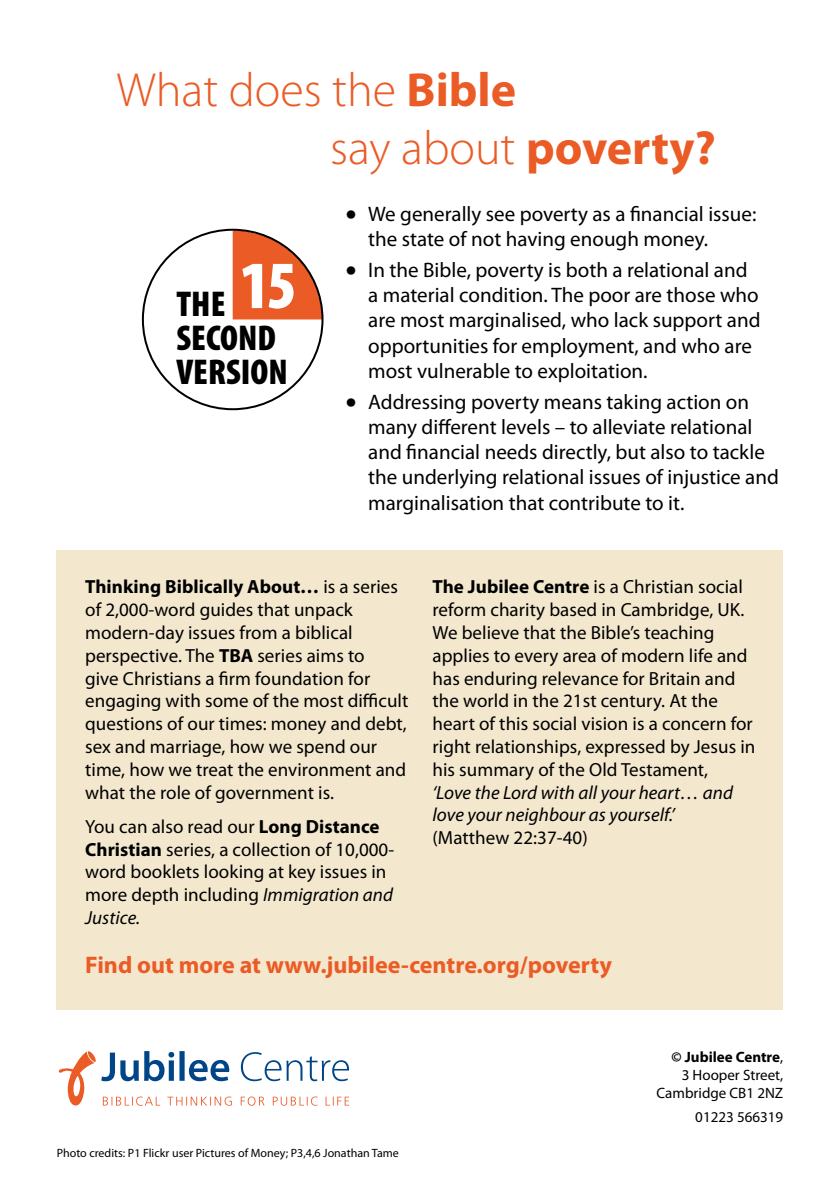
<style>
.page{position:relative;width:840px;height:1191px;background:#fff}
.page>*{position:absolute;margin:0;border:0;box-sizing:border-box;transform-origin:0 0}
.t1{font:300 48px/57.6px "Myriad Pro";color:#eb5b25}
.t2{font:900 condensed 36px/34px "Myriad Pro";color:#000}
.t3{font:700 24px "Myriad Pro";color:#eb5b25}
.t4{font:21px/25.2px "Myriad Pro";color:#000}
.t5{font:19px/22.8px "Myriad Pro";letter-spacing:.005em;color:#000}
.t6{font:italic 19px/22.8px "Myriad Pro";letter-spacing:.005em;color:#000}
.t7{font:15px/18px "Myriad Pro";color:#000;text-align:right}
.t8{font:12px "Myriad Pro";color:#000}
.s1{font-weight:700}
.s2{font-size:40px}
.s3{font-style:italic}
</style>
<div class="page">
<svg style="left:241px;top:1052px;width:108px;height:29px"></svg>
<svg style="left:59px;top:1051px;width:173px;height:54px"></svg>
<svg style="left:240px;top:1096px;width:24px;height:9px"></svg>
<svg style="left:273px;top:1096px;width:44px;height:9px"></svg>
<svg style="left:325px;top:1096px;width:24px;height:9px"></svg>
<div style="left:57px;top:550px;width:725px;height:459px;background:#f3e7ce"></div>
<svg style="left:232px;top:230px;width:90px;height:89px"></svg>
<h1 class="t1" style="left:330px;top:61px;width:387px;text-indent:-213px">What does the <span class="s1">Bible<br></span>say about <span class="s1">poverty?</span></h1>
<h2 class="t2" style="left:176px;top:286px;width:122px">THE <sup>15<br></sup>SECOND<br>VERSION</h2>
<p class="t4" style="left:368px;top:201px;width:389px;text-indent:-23px"><span class="s2">•</span> We generally see poverty as a financial issue: the state of not having enough money.</p>
<p class="t4" style="left:368px;top:257px;width:393px;text-indent:-23px"><span class="s2">•</span> In the Bible, poverty is both a relational and a material condition. The poor are those who are most marginalised, who lack support and opportunities for employment, and who are most vulnerable to exploitation.</p>
<p class="t4" style="left:368px;top:389px;width:412px;text-indent:-23px"><span class="s2">•</span> Addressing poverty means taking action on many different levels – to alleviate relational and financial needs directly, but also to tackle the underlying relational issues of injustice and marginalisation that contribute to it.</p>
<p class="t5" style="left:85px;top:575px;width:324px"><span class="s1">Thinking Biblically About…</span> is a series of 2,000-word guides that unpack modern-day issues from a biblical perspective. The <span class="s1">TBA</span> series aims to<br>give Christians a firm foundation for engaging with some of the most difficult questions of our times: money and debt, sex and marriage, how we spend our time, how we treat the environment and what the role of government is.</p>
<p class="t5" style="left:85px;top:814px;width:310px">You can also read our <span class="s1">Long Distance<br>Christian</span> series, a collection of 10,000- word booklets looking at key issues in more depth including <span class="s3">Immigration and<br>Justice.</span></p>
<p class="t5" style="left:432px;top:575px;width:324px"><span class="s1">The Jubilee Centre</span> is a Christian social reform charity based in Cambridge, UK.<br>We believe that the Bible’s teaching applies to every area of modern life and has enduring relevance for Britain and the world in the 21st century. At the heart of this social vision is a concern for right relationships, expressed by Jesus in his summary of the Old Testament,</p>
<p class="t6" style="left:432px;top:780px;width:302px">‘Love the Lord with all your heart… and love your neighbour as yourself.’</p>
<p class="t5" style="left:432px;top:826px;width:157px">(Matthew 22:37-40)</p>
<p class="t3" style="left:85px;top:949px;width:528px">Find out more at www.jubilee-centre.org/poverty</p>
<p class="t8" style="left:57px;top:1145px;width:343px">Photo credits: P1 Flickr user Pictures of Money; P3,4,6 Jonathan Tame</p>
<p class="t7" style="left:656px;top:1048px;width:128px"><span class="s1">© Jubilee Centre</span>,<br>3 Hooper Street,<br>Cambridge CB1 2NZ</p>
<p class="t7" style="left:695px;top:1107px;width:89px">01223 566319</p>
</div>
